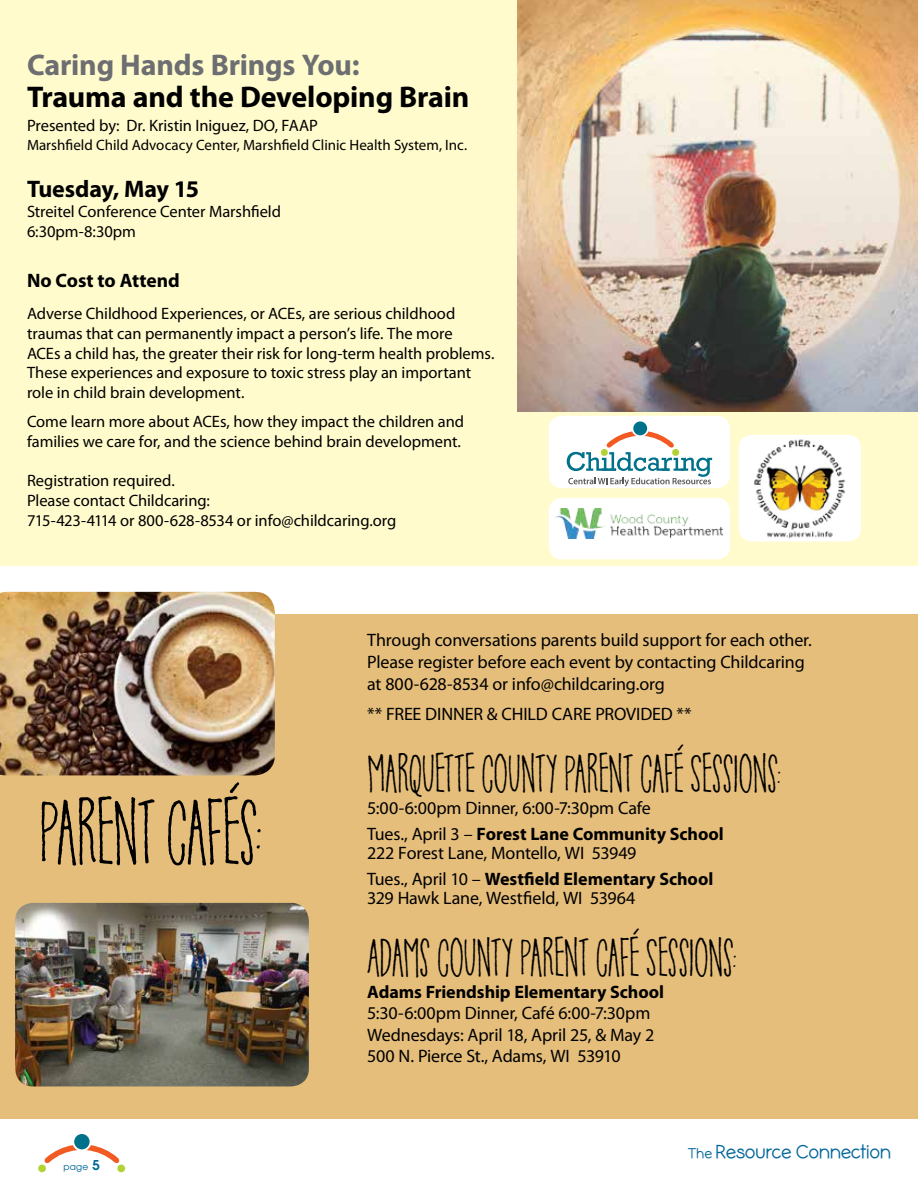
<style>
.page{position:relative;width:918px;height:1188px;background:#fff}
.page>*{position:absolute;margin:0;border:0;box-sizing:border-box;transform-origin:0 0}
.t1{font:72px "Pompelmus Sweet DEMO";letter-spacing:-.015em;color:#000}
.t2{font:42px "Pompelmus Sweet DEMO";letter-spacing:-.01em;color:#000}
.t3{font:700 30px "Myriad Pro";letter-spacing:-.005em;color:#000}
.t4{font:700 30px "Myriad Pro";letter-spacing:-.005em;color:#6d6e71}
.t5{font:700 24px "Myriad Pro";letter-spacing:-.005em;color:#000}
.t6{font:700 19.5px "Myriad Pro";letter-spacing:-.005em;color:#000}
.t7{font:18px/21.6px "Myriad Pro";letter-spacing:-.01em;color:#000}
.t8{font:700 18px "Myriad Pro";letter-spacing:-.005em;color:#000}
.t9{font:700 18px "Coamei";letter-spacing:-.015em;color:#069}
.t10{font:16.5px/19.8px "Myriad Pro";letter-spacing:-.005em;color:#000}
.t11{font:15px "Myriad Pro";color:#000}
.t12{font:9px "Avian";color:#069}
.s1{font-weight:700;font-size:13.5px}
.s2{font-weight:700}
.s3{font-size:13.5px}
</style>
<div class="page">
<div style="left:0;top:0;width:918px;height:566px;background:#fffbcc"></div>
<svg style="left:86px;top:1145px;width:39px;height:27px"></svg>
<svg style="left:38px;top:1145px;width:39px;height:27px"></svg>
<div style="left:74px;top:1134px;width:16px;height:15px;background:#00718b;border-radius:50%"></div>
<img style="left:518px;top:0;width:400px;height:411px">
<div style="left:549px;top:416px;width:181px;height:72px;background:#fff;border-radius:14px"></div>
<svg style="left:567px;top:431px;width:145px;height:55px"></svg>
<div style="left:633px;top:421px;width:14px;height:14px;background:#00718b;border-radius:50%"></div>
<div style="left:549px;top:498px;width:181px;height:61px;background:#fff;border-radius:14px"></div>
<img style="left:555px;top:509px;width:167px;height:30px">
<img style="left:739px;top:435px;width:122px;height:106px">
<div style="left:0;top:614px;width:918px;height:504px;background:#e5be7b"></div>
<img style="left:0;top:592px;width:275px;height:183px">
<img style="left:15px;top:903px;width:294px;height:183px">
<h3 class="t4" style="left:27px;top:46px;width:334px">Caring Hands Brings You:</h3>
<h3 class="t3" style="left:27px;top:77px;width:444px">Trauma and the Developing Brain</h3>
<p class="t10" style="left:27px;top:115px;width:292px">Presented by: Dr. Kristin Iniguez, DO, FAAP</p>
<p class="t11" style="left:27px;top:136px;width:442px">Marshfield Child Advocacy Center, Marshfield Clinic Health System, Inc.</p>
<h3 class="t5" style="left:27px;top:173px;width:174px">Tuesday, May 15</h3>
<p class="t10" style="left:27px;top:201px;width:256px">Streitel Conference Center Marshfield<br>6:30pm-8:30pm</p>
<p class="t6" style="left:27px;top:268px;width:154px">No Cost to Attend</p>
<p class="t10" style="left:27px;top:303px;width:469px">Adverse Childhood Experiences, or ACEs, are serious childhood traumas that can permanently impact a person’s life. The more<br>ACEs a child has, the greater their risk for long-term health problems.<br>These experiences and exposure to toxic stress play an important role in child brain development.</p>
<p class="t10" style="left:27px;top:411px;width:439px">Come learn more about ACEs, how they impact the children and families we care for, and the science behind brain development.</p>
<p class="t10" style="left:27px;top:471px;width:371px">Registration required.<br>Please contact Childcaring:<br>715-423-4114 or 800-628-8534 or info@childcaring.org</p>
<h1 class="t1" style="left:39px;top:781px;width:225px">PARENT CAFÉS:</h1>
<p class="t12" style="left:64px;top:1163px;width:38px">page <span class="s1">5</span></p>
<p class="t7" style="left:367px;top:629px;width:446px">Through conversations parents build support for each other.<br>Please register before each event by contacting Childcaring at 800-628-8534 or info@childcaring.org</p>
<p class="t7" style="left:367px;top:702px;width:326px">** FREE DINNER &amp; CHILD CARE PROVIDED **</p>
<h2 class="t2" style="left:367px;top:743px;width:415px">MARQUETTE COUNTY PARENT CAFÉ SESSIONS:</h2>
<p class="t7" style="left:367px;top:795px;width:358px;line-height:25.5px">5:00-6:00pm Dinner, 6:00-7:30pm Cafe<br>Tues., April 3 – <span class="s2">Forest Lane Community School</span></p>
<p class="t7" style="left:367px;top:840px;width:348px;line-height:25.5px">222 Forest Lane, Montello, WI 53949<br>Tues., April 10 – <span class="s2">Westfield Elementary School</span></p>
<p class="t7" style="left:367px;top:887px;width:270px">329 Hawk Lane, Westfield, WI 53964</p>
<h2 class="t2" style="left:367px;top:928px;width:371px">ADAMS COUNTY PARENT CAFÉ SESSIONS:</h2>
<p class="t8" style="left:367px;top:980px;width:298px">Adams Friendship Elementary School</p>
<p class="t7" style="left:367px;top:1002px;width:289px">5:30-6:00pm Dinner, Café 6:00-7:30pm<br>Wednesdays: April 18, April 25, &amp; May 2<br>500 N. Pierce St., Adams, WI 53910</p>
<p class="t9" style="left:688px;top:1143px;width:205px"><span class="s3">The</span> Resource Connection</p>
</div>
